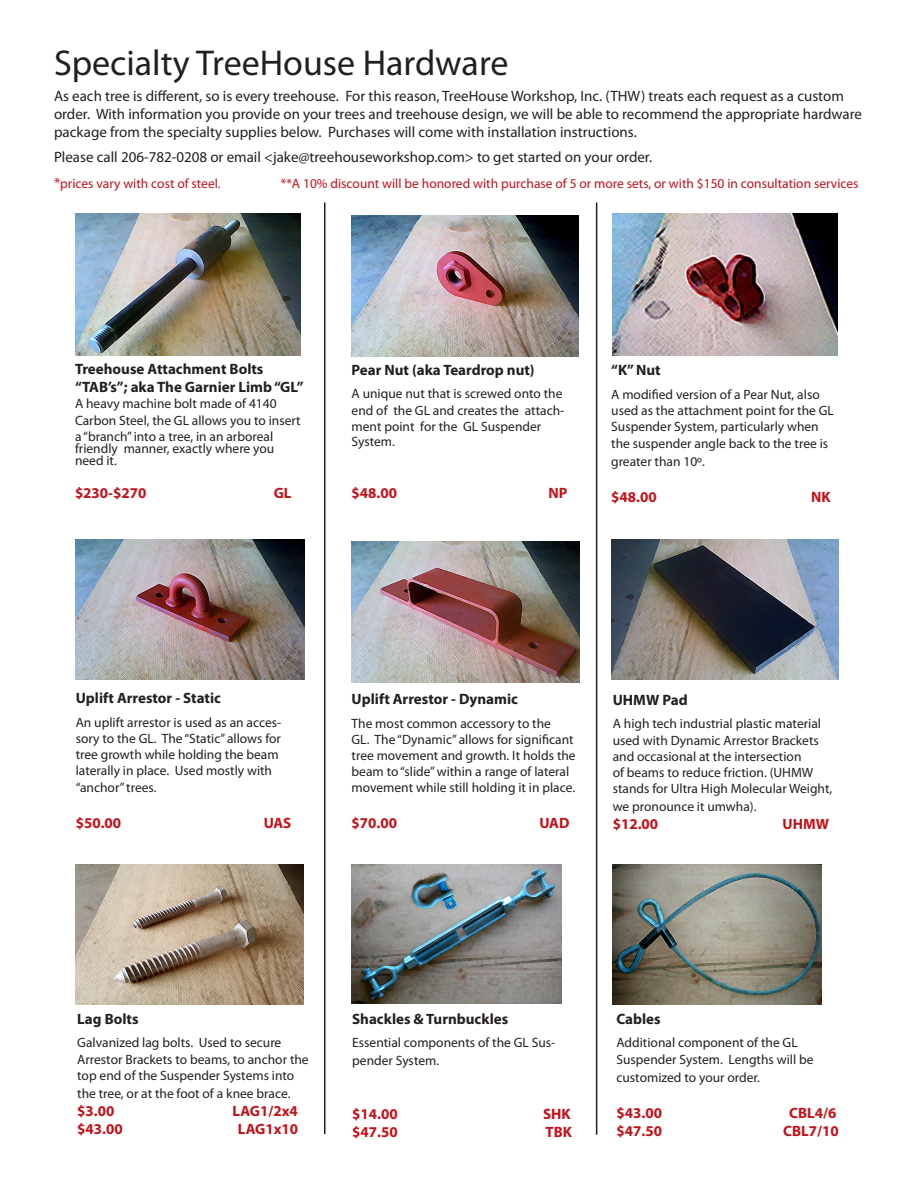
<style>
.page{position:relative;width:918px;height:1188px;background:#fff}
.page>*{position:absolute;margin:0;border:0;box-sizing:border-box;transform-origin:0 0}
.Head{font:36px "Myriad Pro";color:#231f20}
.Head-2{font:15px/18px "Myriad Pro";color:#231f20}
.Body_2{font:700 15px/18px "Myriad Pro";color:#231f20}
.Body_3{font:700 15px "Myriad Pro";color:#c4121a}
.Body_4{font:700 15px "Myriad Pro";color:#c4121a}
.Body_3-2{font:13.5px/16.2px "Myriad Pro";color:#231f20}
.Body_2-2{font:13.5px/16.2px "Myriad Pro";color:#231f20}
.Head-3{font:13.5px "Myriad Pro";color:#c4121a}
.s1{font-size:15px}
</style>
<div class="page">
<img style="left:76px;top:864px;width:228px;height:141px">
<hr style="left:324px;top:202px;width:2px;height:932px;background:#231f20">
<hr style="left:596px;top:202px;width:1px;height:933px;background:#231f20">
<img style="left:75px;top:213px;width:226px;height:143px">
<img style="left:352px;top:541px;width:228px;height:142px">
<img style="left:352px;top:215px;width:226px;height:141px">
<img style="left:76px;top:540px;width:228px;height:140px">
<img style="left:352px;top:864px;width:209px;height:139px">
<img style="left:612px;top:864px;width:210px;height:141px">
<img style="left:612px;top:213px;width:226px;height:143px">
<img style="left:611px;top:540px;width:227px;height:140px">
<p class="Head" style="left:54px;top:41px;width:456px">Specialty TreeHouse Hardware</p>
<p class="Head-2" style="left:54px;top:86px;width:810px">As each tree is different, so is every treehouse. For this reason, TreeHouse Workshop, Inc. (THW) treats each request as a custom order. With information you provide on your trees and treehouse design, we will be able to recommend the appropriate hardware package from the specialty supplies below. Purchases will come with installation instructions.</p>
<p class="Head-2" style="left:54px;top:148px;width:600px">Please call 206-782-0208 or email &lt;jake@treehouseworkshop.com&gt; to get started on your order.</p>
<p class="Head-3" style="left:54px;top:175px;width:168px"><span class="s1">*</span>prices vary with cost of steel.</p>
<p class="Head-3" style="left:281px;top:175px;width:579px">**A 10% discount will be honored with purchase of 5 or more sets, or with $150 in consultation services</p>
<p class="Body_2" style="left:75px;top:360px;width:230px">Treehouse Attachment Bolts “TAB’s”; aka The Garnier Limb “GL”</p>
<p class="Body_2-2" style="left:75px;top:396px;width:227px">A heavy machine bolt made of 4140<br>Carbon Steel, the GL allows you to insert a “branch” into a tree, in an arboreal</p>
<p class="Body_2-2" style="left:75px;top:442px;width:201px;line-height:12px">friendly manner, exactly where you need it.</p>
<p class="Body_4" style="left:75px;top:483px;width:73px">$230-$270</p>
<p class="Body_4" style="left:274px;top:483px;width:19px">GL</p>
<p class="Body_2" style="left:352px;top:360px;width:185px">Pear Nut (aka Teardrop nut)</p>
<p class="Body_2-2" style="left:352px;top:386px;width:214px;line-height:15.8px">A unique nut that is screwed onto the end of the GL and creates the attach&shy;ment point for the GL Suspender<br>System.</p>
<p class="Body_4" style="left:352px;top:484px;width:47px">$48.00</p>
<p class="Body_4" style="left:549px;top:484px;width:21px">NP</p>
<p class="Body_2" style="left:611px;top:361px;width:51px">“K” Nut</p>
<p class="Body_2-2" style="left:611px;top:386px;width:224px">A modified version of a Pear Nut, also used as the attachment point for the GL Suspender System, particularly when the suspender angle back to the tree is</p>
<p class="Body_2-2" style="left:611px;top:453px;width:95px">greater than 10º.</p>
<p class="Body_4" style="left:611px;top:487px;width:47px">$48.00</p>
<p class="Body_4" style="left:811px;top:487px;width:21px">NK</p>
<p class="Body_2" style="left:76px;top:689px;width:147px">Uplift Arrestor - Static</p>
<p class="Body_3-2" style="left:76px;top:714px;width:207px">An uplift arrestor is used as an acces&shy;sory to the GL. The “Static” allows for tree growth while holding the beam laterally in place. Used mostly with “anchor” trees.</p>
<p class="Body_3" style="left:76px;top:813px;width:47px">$50.00</p>
<p class="Body_3" style="left:264px;top:813px;width:29px">UAS</p>
<p class="Body_2" style="left:352px;top:689px;width:168px">Uplift Arrestor - Dynamic</p>
<p class="Body_3-2" style="left:352px;top:715px;width:226px">The most common accessory to the<br>GL. The “Dynamic” allows for significant tree movement and growth. It holds the beam to “slide” within a range of lateral movement while still holding it in place.</p>
<p class="Body_3" style="left:352px;top:814px;width:47px">$70.00</p>
<p class="Body_3" style="left:540px;top:814px;width:32px">UAD</p>
<p class="Body_2" style="left:613px;top:690px;width:76px">UHMW Pad</p>
<p class="Body_3-2" style="left:613px;top:716px;width:221px">A high tech industrial plastic material used with Dynamic Arrestor Brackets and occasional at the intersection<br>of beams to reduce friction. (UHMW stands for Ultra High Molecular Weight,</p>
<p class="Body_3-2" style="left:613px;top:798px;width:145px">we pronounce it umwha).</p>
<p class="Body_3" style="left:613px;top:814px;width:47px">$12.00</p>
<p class="Body_3" style="left:783px;top:814px;width:48px">UHMW</p>
<p class="Body_2" style="left:77px;top:1009px;width:63px">Lag Bolts</p>
<p class="Body_3-2" style="left:77px;top:1035px;width:233px">Galvanized lag bolts. Used to secure<br>Arrestor Brackets to beams, to anchor the top end of the Suspender Systems into</p>
<p class="Body_3-2" style="left:77px;top:1085px;width:215px">the tree, or at the foot of a knee brace.</p>
<p class="Body_3" style="left:77px;top:1101px;width:39px">$3.00</p>
<p class="Body_3" style="left:233px;top:1101px;width:67px">LAG1/2x4</p>
<p class="Body_3" style="left:77px;top:1119px;width:47px">$43.00</p>
<p class="Body_3" style="left:238px;top:1119px;width:62px">LAG1x10</p>
<p class="Body_2" style="left:352px;top:1009px;width:157px">Shackles &amp; Turnbuckles</p>
<p class="Body_3-2" style="left:352px;top:1034px;width:205px;line-height:18px">Essential components of the GL Sus&shy;pender System.</p>
<p class="Body_3" style="left:352px;top:1105px;width:47px">$14.00</p>
<p class="Body_3" style="left:543px;top:1105px;width:29px">SHK</p>
<p class="Body_3" style="left:352px;top:1123px;width:47px">$47.50</p>
<p class="Body_3" style="left:546px;top:1123px;width:28px">TBK</p>
<p class="Body_2" style="left:616px;top:1009px;width:46px">Cables</p>
<p class="Body_3-2" style="left:616px;top:1035px;width:199px">Additional component of the GL<br>Suspender System. Lengths will be</p>
<p class="Body_3-2" style="left:616px;top:1069px;width:145px">customized to your order.</p>
<p class="Body_3" style="left:616px;top:1103px;width:47px">$43.00</p>
<p class="Body_3" style="left:789px;top:1103px;width:49px">CBL4/6</p>
<p class="Body_3" style="left:616px;top:1121px;width:47px">$47.50</p>
<p class="Body_3" style="left:783px;top:1121px;width:57px">CBL7/10</p>
</div>
